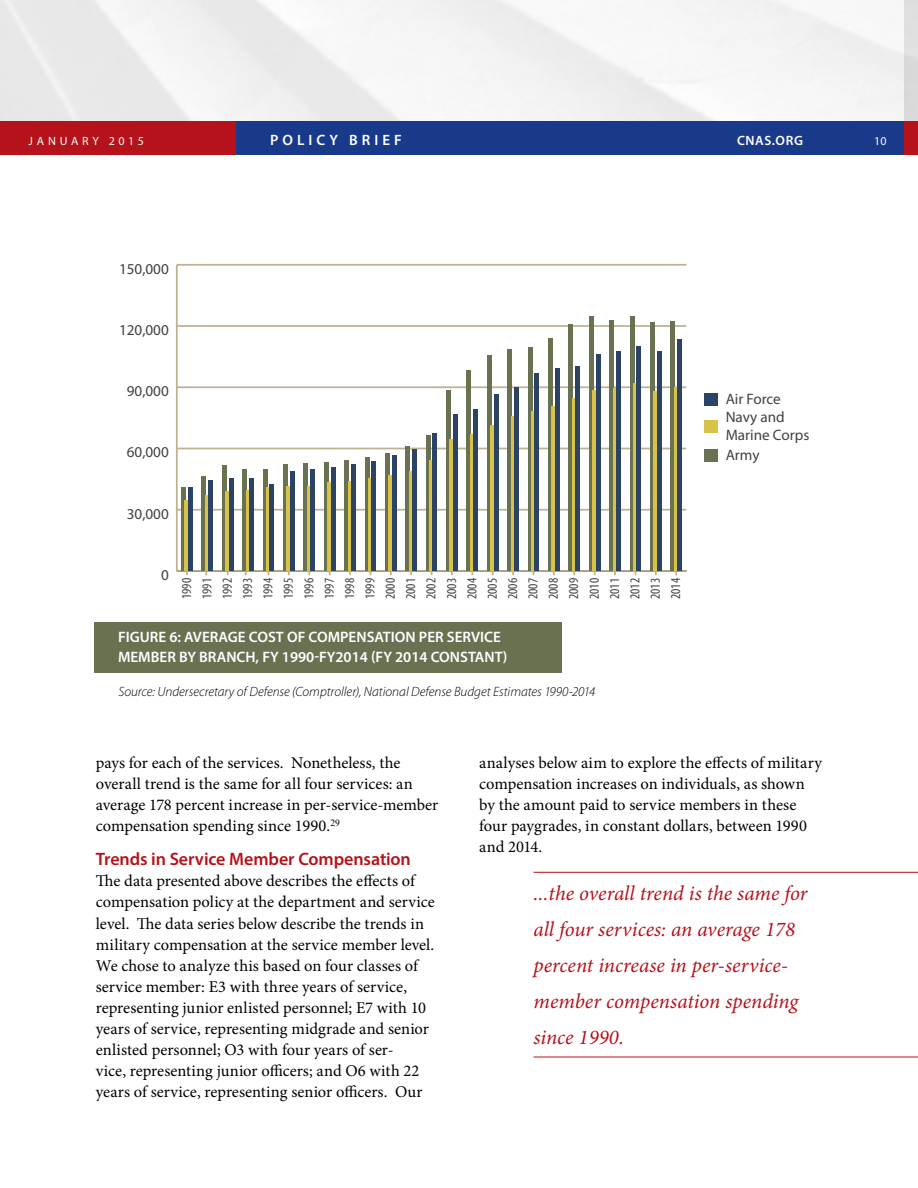
<style>
.page{position:relative;width:918px;height:1188px;background:#fff}
.page>*{position:absolute;margin:0;border:0;box-sizing:border-box;transform-origin:0 0}
.t1{font:italic 21px/36px "Minion Pro";color:#b5121b}
.t2{font:600 18px "Myriad Pro";letter-spacing:-.005em;color:#b5121b}
.t3{font:16.5px/21px "Minion Pro";letter-spacing:.005em;color:#000}
.t4{font:600 15.15px/20.2px "Myriad Pro";color:#fff}
.t5{font:15.15px/18.3px "Myriad Pro";color:#414042}
.t6{font:600 15px "Myriad Pro";letter-spacing:.27em;color:#fff}
.t7{font:condensed 13.65px/20.4px "Myriad Pro";color:#414042;text-align:justify}
.t8{font:italic 300 13.5px "Myriad Pro";color:#000}
.t9{font:600 13.5px "Myriad Pro";letter-spacing:.045em;color:#fff}
.t10{font:12px "Myriad Pro";letter-spacing:.305em;color:#fff}
</style>
<div class="page">
<img style="left:0;top:0;width:904px;height:122px">
<div style="left:904px;top:0;width:14px;height:122px;background:#dadbdb"></div>
<div style="left:236px;top:122px;width:682px;height:33px;background:#19398a"></div>
<div style="left:0;top:122px;width:236px;height:33px;background:#b5121b"></div>
<div style="left:904px;top:122px;width:14px;height:33px;background:#b5121b"></div>
<div style="left:94px;top:622px;width:468px;height:50px;background:#687251"></div>
<hr style="left:176px;top:265px;width:2px;height:306px;background:#beb191">
<hr style="left:177px;top:570px;width:509px;height:2px;background:#beb191">
<hr style="left:177px;top:509px;width:509px;height:2px;background:#beb191">
<hr style="left:177px;top:448px;width:509px;height:1px;background:#beb191">
<hr style="left:177px;top:386px;width:509px;height:2px;background:#beb191">
<hr style="left:177px;top:325px;width:509px;height:2px;background:#beb191">
<hr style="left:177px;top:264px;width:509px;height:2px;background:#beb191">
<svg style="left:182px;top:487px;width:4px;height:84px"></svg>
<hr style="left:202px;top:476px;width:4px;height:95px;background:#687251">
<svg style="left:222px;top:465px;width:4px;height:106px"></svg>
<hr style="left:243px;top:469px;width:4px;height:102px;background:#687251">
<hr style="left:263px;top:469px;width:4px;height:102px;background:#687251">
<svg style="left:283px;top:464px;width:5px;height:107px"></svg>
<hr style="left:304px;top:464px;width:4px;height:107px;background:#687251">
<svg style="left:324px;top:462px;width:4px;height:109px"></svg>
<hr style="left:345px;top:461px;width:4px;height:110px;background:#687251">
<hr style="left:365px;top:457px;width:4px;height:114px;background:#687251">
<svg style="left:385px;top:454px;width:4px;height:117px"></svg>
<hr style="left:406px;top:447px;width:4px;height:124px;background:#687251">
<svg style="left:426px;top:435px;width:4px;height:136px"></svg>
<svg style="left:447px;top:390px;width:4px;height:181px"></svg>
<hr style="left:467px;top:371px;width:4px;height:200px;background:#687251">
<svg style="left:487px;top:356px;width:4px;height:215px"></svg>
<hr style="left:508px;top:349px;width:4px;height:222px;background:#687251">
<hr style="left:528px;top:347px;width:4px;height:224px;background:#687251">
<svg style="left:548px;top:339px;width:5px;height:232px"></svg>
<hr style="left:569px;top:324px;width:4px;height:247px;background:#687251">
<svg style="left:589px;top:316px;width:4px;height:255px"></svg>
<hr style="left:610px;top:320px;width:4px;height:251px;background:#687251">
<hr style="left:630px;top:317px;width:4px;height:254px;background:#687251">
<svg style="left:650px;top:322px;width:4px;height:249px"></svg>
<hr style="left:671px;top:322px;width:4px;height:249px;background:#687251">
<hr style="left:185px;top:500px;width:4px;height:71px;background:#d8c247">
<svg style="left:205px;top:496px;width:4px;height:75px"></svg>
<hr style="left:226px;top:492px;width:4px;height:79px;background:#d8c247">
<hr style="left:246px;top:490px;width:4px;height:81px;background:#d8c247">
<svg style="left:266px;top:488px;width:4px;height:83px"></svg>
<hr style="left:287px;top:486px;width:4px;height:85px;background:#d8c247">
<svg style="left:307px;top:486px;width:4px;height:85px"></svg>
<hr style="left:328px;top:482px;width:4px;height:89px;background:#d8c247">
<hr style="left:348px;top:481px;width:4px;height:90px;background:#d8c247">
<svg style="left:368px;top:479px;width:4px;height:92px"></svg>
<hr style="left:389px;top:475px;width:4px;height:96px;background:#d8c247">
<svg style="left:409px;top:471px;width:4px;height:100px"></svg>
<svg style="left:430px;top:461px;width:3px;height:110px"></svg>
<hr style="left:450px;top:439px;width:4px;height:132px;background:#d8c247">
<svg style="left:470px;top:435px;width:4px;height:136px"></svg>
<hr style="left:491px;top:425px;width:4px;height:146px;background:#d8c247">
<hr style="left:511px;top:416px;width:4px;height:155px;background:#d8c247">
<svg style="left:531px;top:412px;width:4px;height:159px"></svg>
<hr style="left:552px;top:407px;width:4px;height:164px;background:#d8c247">
<svg style="left:572px;top:399px;width:4px;height:172px"></svg>
<hr style="left:593px;top:391px;width:4px;height:180px;background:#d8c247">
<hr style="left:613px;top:388px;width:4px;height:183px;background:#d8c247">
<svg style="left:633px;top:383px;width:4px;height:188px"></svg>
<hr style="left:654px;top:391px;width:4px;height:180px;background:#d8c247">
<svg style="left:674px;top:388px;width:4px;height:183px"></svg>
<hr style="left:188px;top:488px;width:4px;height:83px;background:#2b4465">
<hr style="left:209px;top:480px;width:4px;height:91px;background:#2b4465">
<hr style="left:229px;top:478px;width:4px;height:93px;background:#2b4465">
<div style="left:249px;top:478px;width:5px;height:93px;background:#2b4465"></div>
<hr style="left:270px;top:484px;width:4px;height:87px;background:#2b4465">
<hr style="left:290px;top:471px;width:4px;height:100px;background:#2b4465">
<hr style="left:311px;top:470px;width:4px;height:101px;background:#2b4465">
<hr style="left:331px;top:467px;width:4px;height:104px;background:#2b4465">
<hr style="left:351px;top:465px;width:4px;height:106px;background:#2b4465">
<hr style="left:372px;top:461px;width:4px;height:110px;background:#2b4465">
<hr style="left:392px;top:455px;width:4px;height:116px;background:#2b4465">
<hr style="left:413px;top:450px;width:4px;height:121px;background:#2b4465">
<hr style="left:433px;top:434px;width:4px;height:137px;background:#2b4465">
<hr style="left:453px;top:415px;width:4px;height:156px;background:#2b4465">
<hr style="left:474px;top:409px;width:4px;height:162px;background:#2b4465">
<hr style="left:494px;top:394px;width:4px;height:177px;background:#2b4465">
<div style="left:514px;top:387px;width:5px;height:184px;background:#2b4465"></div>
<hr style="left:535px;top:374px;width:4px;height:197px;background:#2b4465">
<hr style="left:555px;top:369px;width:4px;height:202px;background:#2b4465">
<hr style="left:576px;top:366px;width:4px;height:205px;background:#2b4465">
<hr style="left:596px;top:354px;width:4px;height:217px;background:#2b4465">
<hr style="left:616px;top:351px;width:4px;height:220px;background:#2b4465">
<hr style="left:637px;top:347px;width:4px;height:224px;background:#2b4465">
<hr style="left:657px;top:352px;width:4px;height:219px;background:#2b4465">
<hr style="left:678px;top:339px;width:4px;height:232px;background:#2b4465">
<div style="left:704px;top:393px;width:14px;height:12px;background:#2b4465"></div>
<div style="left:704px;top:421px;width:14px;height:12px;background:#d8c247"></div>
<div style="left:704px;top:449px;width:14px;height:13px;background:#687251"></div>
<hr style="left:534px;top:872px;width:384px;height:1px;background:#b5121b">
<hr style="left:534px;top:1057px;width:384px;height:1px;background:#b5121b">
<p class="t10" style="left:29px;top:134px;width:117px">JANUARY 2015</p>
<p class="t6" style="left:270px;top:131px;width:133px">POLICY BRIEF</p>
<p class="t9" style="left:737px;top:132px;width:68px">CNAS.ORG</p>
<p class="t10" style="left:874px;top:134px;width:14px">10</p>
<p class="t5" style="left:119px;top:259px;width:51px">150,000</p>
<p class="t5" style="left:119px;top:321px;width:51px">120,000</p>
<p class="t5" style="left:127px;top:382px;width:43px">90,000</p>
<p class="t5" style="left:127px;top:443px;width:43px">60,000</p>
<p class="t5" style="left:127px;top:504px;width:43px">30,000</p>
<p class="t5" style="left:161px;top:565px;width:9px">0</p>
<p class="t7" style="left:176px;top:599px;width:22px;rotate:-90deg">1990<br>1991<br>1992<br>1993<br>1994<br>1995<br>1996<br>1997<br>1998<br>1999<br>2000<br>2001<br>2002<br>2003<br>2004<br>2005<br>2006<br>2007<br>2008<br>2009<br>2010<br>2011<br>2012<br>2013<br>2014</p>
<p class="t4" style="left:118px;top:626px;width:391px">FIGURE 6: AVERAGE COST OF COMPENSATION PER SERVICE<br>MEMBER BY BRANCH, FY 1990-FY2014 (FY 2014 CONSTANT)</p>
<p class="t8" style="left:118px;top:683px;width:478px">Source: Undersecretary of Defense (Comptroller), National Defense Budget Estimates 1990-2014</p>
<p class="t5" style="left:726px;top:389px;width:85px">Air Force<br>Navy and<br>Marine Corps</p>
<p class="t5" style="left:726px;top:445px;width:35px">Army</p>
<p class="t3" style="left:96px;top:752px;width:344px">pays for each of the services. Nonetheless, the overall trend is the same for all four services: an average 178 percent increase in per-service-member compensation spending since 1990.<sup>29</sup></p>
<p class="t2" style="left:96px;top:848px;width:317px">Trends in Service Member Compensation</p>
<p class="t3" style="left:96px;top:871px;width:341px">The data presented above describes the effects of compensation policy at the department and service level. The data series below describe the trends in military compensation at the service member level.<br>We chose to analyze this based on four classes of service member: E3 with three years of service, representing junior enlisted personnel; E7 with 10 years of service, representing midgrade and senior enlisted personnel; O3 with four years of ser-<br>vice, representing junior officers; and O6 with 22 years of service, representing senior officers. Our</p>
<p class="t3" style="left:479px;top:752px;width:344px">analyses below aim to explore the effects of military compensation increases on individuals, as shown by the amount paid to service members in these four paygrades, in constant dollars, between 1990 and 2014.</p>
<p class="t1" style="left:534px;top:875px;width:276px">...the overall trend is the same for all four services: an average 178 percent increase in per-service&shy;member compensation spending since 1990.</p>
</div>
